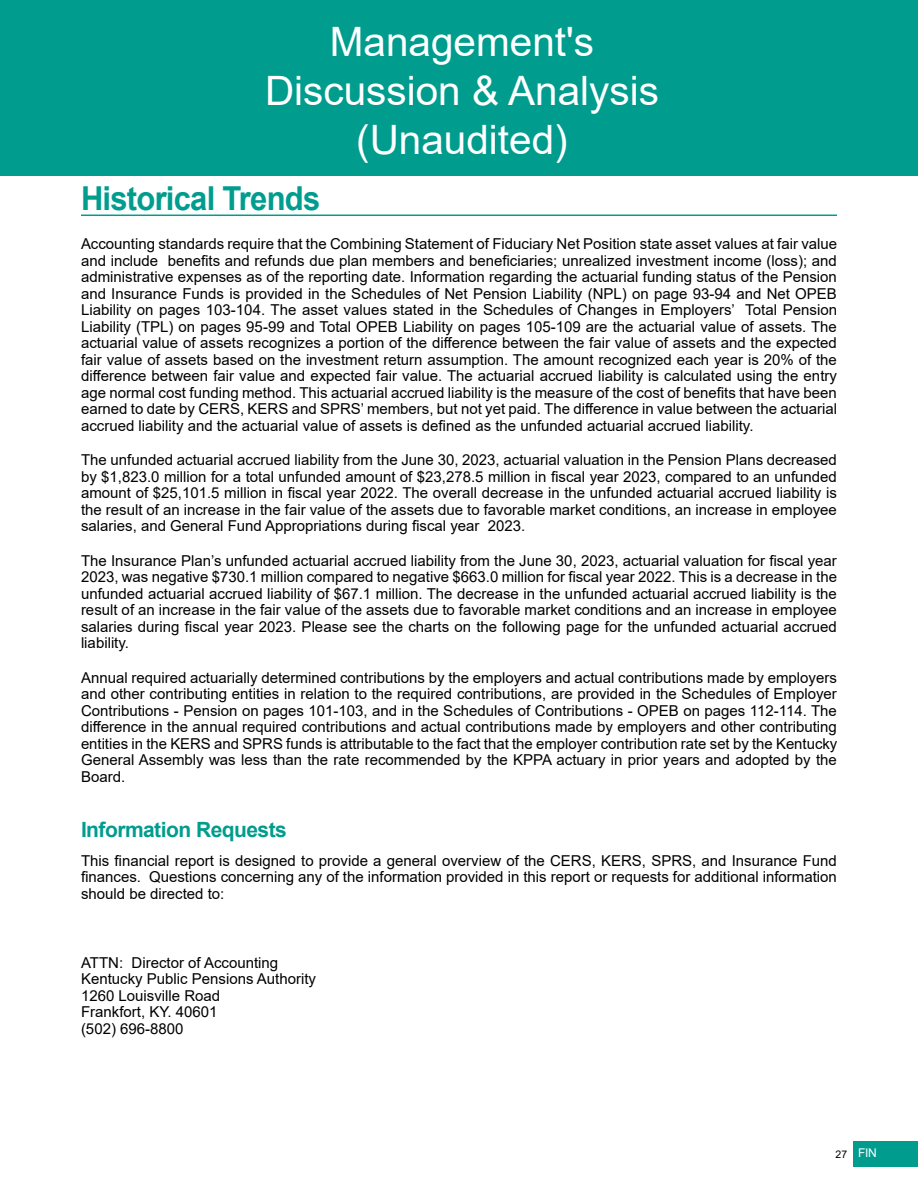
<style>
.page{position:relative;width:918px;height:1188px;background:#fff}
.page>*{position:absolute;margin:0;border:0;box-sizing:border-box;transform-origin:0 0}
.t1{font:40.5px/48.6px "Arial";color:#fff;text-align:center}
.t2{font:700 33px "Arial";letter-spacing:-.025em;color:#009d8e;scale:.94 1}
.t3{font:700 21px "Arial";letter-spacing:-.025em;color:#009d8e}
.t4{font:15px/16.5px "Arial";color:#000;text-align:justify}
.t5{font:12px "Arial";color:#fff}
</style>
<div class="page">
<div style="left:854px;top:1142px;width:64px;height:25px;background:#009d8e"></div>
<div style="left:0;top:0;width:918px;height:176px;background:#009d8e"></div>
<hr style="left:81px;top:215px;width:756px;height:1px;background:#009d8e">
<h1 class="t1" style="left:265px;top:18px;width:395px">Management's<br>Discussion &amp; Analysis (Unaudited)</h1>
<p class="t2" style="left:81px;top:175px;width:256px">Historical Trends</p>
<p class="t4" style="left:81px;top:235px;width:758px">Accounting standards require that the Combining Statement of Fiduciary Net Position state asset values at fair value and include benefits and refunds due plan members and beneficiaries; unrealized investment income (loss); and administrative expenses as of the reporting date. Information regarding the actuarial funding status of the Pension and Insurance Funds is provided in the Schedules of Net Pension Liability (NPL) on page 93-94 and Net OPEB Liability on pages 103-104. The asset values stated in the Schedules of Changes in Employers’ Total Pension Liability (TPL) on pages 95-99 and Total OPEB Liability on pages 105-109 are the actuarial value of assets. The actuarial value of assets recognizes a portion of the difference between the fair value of assets and the expected fair value of assets based on the investment return assumption. The amount recognized each year is 20% of the difference between fair value and expected fair value. The actuarial accrued liability is calculated using the entry age normal cost funding method. This actuarial accrued liability is the measure of the cost of benefits that have been earned to date by CERS, KERS and SPRS’ members, but not yet paid. The difference in value between the actuarial accrued liability and the actuarial value of assets is defined as the unfunded actuarial accrued liability.</p>
<p class="t4" style="left:81px;top:451px;width:757px">The unfunded actuarial accrued liability from the June 30, 2023, actuarial valuation in the Pension Plans decreased by $1,823.0 million for a total unfunded amount of $23,278.5 million in fiscal year 2023, compared to an unfunded amount of $25,101.5 million in fiscal year 2022. The overall decrease in the unfunded actuarial accrued liability is the result of an increase in the fair value of the assets due to favorable market conditions, an increase in employee salaries, and General Fund Appropriations during fiscal year 2023.</p>
<p class="t4" style="left:81px;top:552px;width:758px">The Insurance Plan’s unfunded actuarial accrued liability from the June 30, 2023, actuarial valuation for fiscal year 2023, was negative $730.1 million compared to negative $663.0 million for fiscal year 2022. This is a decrease in the unfunded actuarial accrued liability of $67.1 million. The decrease in the unfunded actuarial accrued liability is the result of an increase in the fair value of the assets due to favorable market conditions and an increase in employee salaries during fiscal year 2023. Please see the charts on the following page for the unfunded actuarial accrued liability.</p>
<p class="t4" style="left:81px;top:669px;width:758px">Annual required actuarially determined contributions by the employers and actual contributions made by employers and other contributing entities in relation to the required contributions, are provided in the Schedules of Employer Contributions - Pension on pages 101-103, and in the Schedules of Contributions - OPEB on pages 112-114. The difference in the annual required contributions and actual contributions made by employers and other contributing entities in the KERS and SPRS funds is attributable to the fact that the employer contribution rate set by the Kentucky General Assembly was less than the rate recommended by the KPPA actuary in prior years and adopted by the Board.</p>
<p class="t3" style="left:81px;top:815px;width:207px">Information Requests</p>
<p class="t4" style="left:81px;top:852px;width:757px">This financial report is designed to provide a general overview of the CERS, KERS, SPRS, and Insurance Fund finances. Questions concerning any of the information provided in this report or requests for additional information should be directed to:</p>
<p class="t4" style="left:81px;top:954px;width:199px">ATTN: Director of Accounting</p>
<p class="t4" style="left:81px;top:970px;width:237px">Kentucky Public Pensions Authority</p>
<p class="t4" style="left:81px;top:987px;width:141px">1260 Louisville Road</p>
<p class="t4" style="left:81px;top:1003px;width:138px">Frankfort, KY. 40601</p>
<p class="t4" style="left:81px;top:1020px;width:104px">(502) 696-8800</p>
<p class="t5" style="left:836px;top:1144px;width:43px"><sub>27</sub> FIN</p>
</div>
